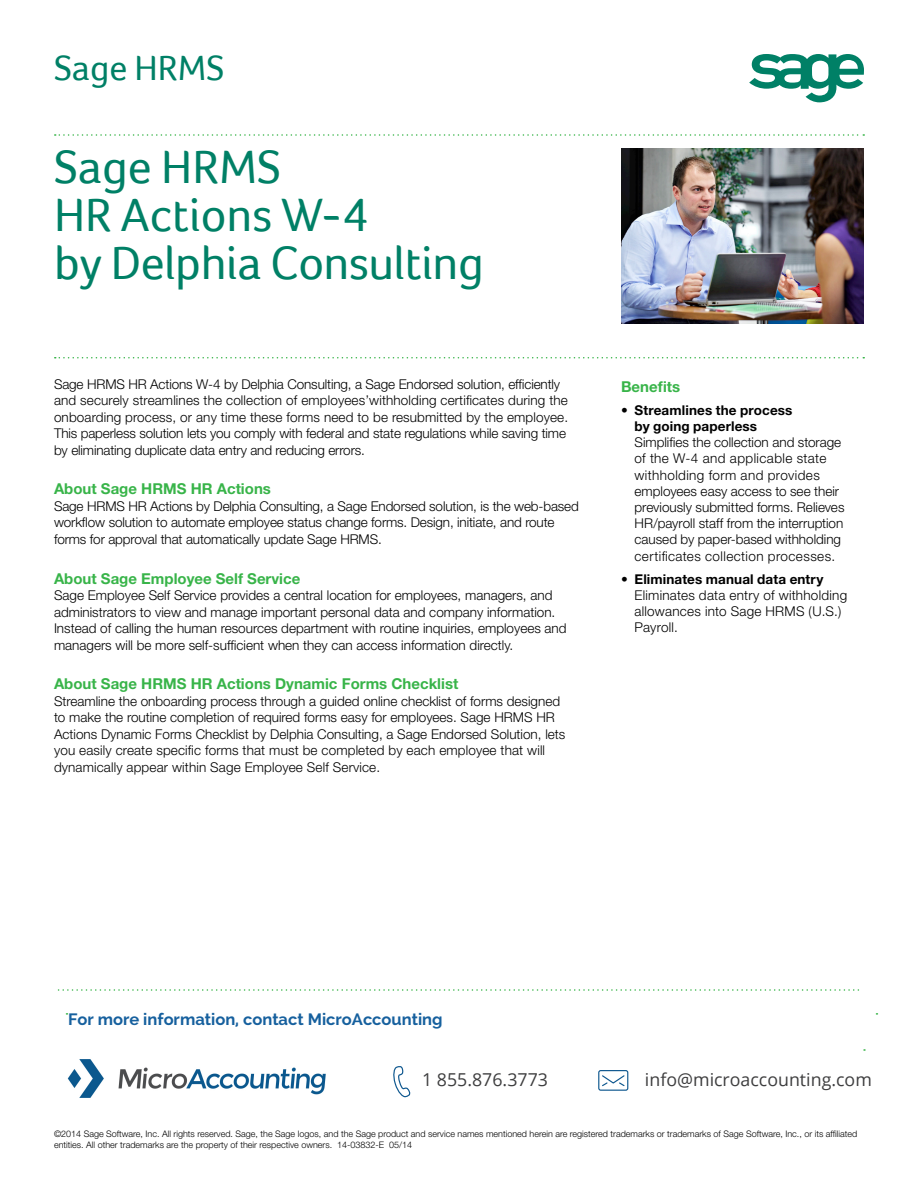
<style>
.page{position:relative;width:918px;height:1188px;background:#fff}
.page>*{position:absolute;margin:0;border:0;box-sizing:border-box;transform-origin:0 0}
.Headline_one{font:48px/48px "Foco";letter-spacing:-.01em;color:#008066}
.Product_Name_-p1{font:36px "Foco";color:#008066}
.t1{font:17.85px "Open Sans";color:#3e3e3f}
.t2{font:700 16.5px "Raleway";color:#16609e}
.Subhead{font:700 15px "Helvetica Neue";color:#38b449}
.Subhead_side{font:700 15px "Helvetica Neue";color:#38b449}
.Body_copy{font:300 13.5px/16.5px "Helvetica Neue";color:#000}
.Body_copy-2{font:300 13.5px/16.2px "Helvetica Neue";letter-spacing:.02em;color:#000}
.Copyright{font:300 9px/10.8px "Helvetica Neue";color:#000}
.s1{font-weight:700}
</style>
<div class="page">
<svg style="left:55px;top:134px;width:809px;height:2px"></svg>
<svg style="left:55px;top:357px;width:809px;height:1px"></svg>
<img style="left:621px;top:148px;width:243px;height:176px">
<svg style="left:749px;top:54px;width:115px;height:48px"></svg>
<svg style="left:58px;top:989px;width:801px;height:2px"></svg>
<img style="left:67px;top:1059px;width:259px;height:39px">
<svg style="left:393px;top:1066px;width:18px;height:32px"></svg>
<svg style="left:598px;top:1070px;width:31px;height:21px"></svg>
<p class="Product_Name_-p1" style="left:54px;top:47px;width:172px">Sage HRMS</p>
<p class="Headline_one" style="left:54px;top:142px;width:431px">Sage HRMS<br>HR Actions W-4<br>by Delphia Consulting</p>
<p class="Body_copy" style="left:54px;top:375px;width:516px">Sage HRMS HR Actions W-4 by Delphia Consulting, a Sage Endorsed solution, efficiently and securely streamlines the collection of employees’withholding certificates during the onboarding process, or any time these forms need to be resubmitted by the employee.<br>This paperless solution lets you comply with federal and state regulations while saving time by eliminating duplicate data entry and reducing errors.</p>
<p class="Subhead" style="left:54px;top:480px;width:218px">About Sage HRMS HR Actions</p>
<p class="Body_copy" style="left:54px;top:498px;width:526px">Sage HRMS HR Actions by Delphia Consulting, a Sage Endorsed solution, is the web-based workflow solution to automate employee status change forms. Design, initiate, and route forms for approval that automatically update Sage HRMS.</p>
<p class="Subhead" style="left:54px;top:569px;width:248px">About Sage Employee Self Service</p>
<p class="Body_copy" style="left:54px;top:587px;width:514px">Sage Employee Self Service provides a central location for employees, managers, and administrators to view and manage important personal data and company information.<br>Instead of calling the human resources department with routine inquiries, employees and managers will be more self-sufficient when they can access information directly.</p>
<p class="Subhead" style="left:54px;top:675px;width:406px">About Sage HRMS HR Actions Dynamic Forms Checklist</p>
<p class="Body_copy" style="left:54px;top:693px;width:513px">Streamline the onboarding process through a guided online checklist of forms designed to make the routine completion of required forms easy for employees. Sage HRMS HR Actions Dynamic Forms Checklist by Delphia Consulting, a Sage Endorsed Solution, lets you easily create specific forms that must be completed by each employee that will dynamically appear within Sage Employee Self Service.</p>
<p class="Subhead_side" style="left:621px;top:377px;width:61px">Benefits</p>
<p class="Body_copy" style="left:634px;top:402px;width:212px;text-indent:-14px">• <span class="s1">Streamlines the process<br>by going paperless<br></span>Simplifies the collection and storage of the W-4 and applicable state withholding form and provides employees easy access to see their previously submitted forms. Relieves HR/payroll staff from the interruption caused by paper-based withholding certificates collection processes.</p>
<p class="Body_copy-2" style="left:634px;top:570px;width:214px;text-indent:-14px">• <span class="s1">Eliminates manual data entry<br></span>Eliminates data entry of withholding allowances into Sage HRMS (U.S.)<br>Payroll.</p>
<p class="t2" style="left:68px;top:1010px;width:376px">For more information, contact MicroAccounting</p>
<h3 class="t1" style="left:422px;top:1068px;width:127px">1 855.876.3773</h3>
<h3 class="t1" style="left:645px;top:1068px;width:228px">info@microaccounting.com</h3>
<p class="Copyright" style="left:54px;top:1128px;width:805px">©2014 Sage Software, Inc. All rights reserved. Sage, the Sage logos, and the Sage product and service names mentioned herein are registered trademarks or trademarks of Sage Software, Inc., or its affiliated entities. All other trademarks are the property of their respective owners. 14-03832-E 05/14</p>
</div>
